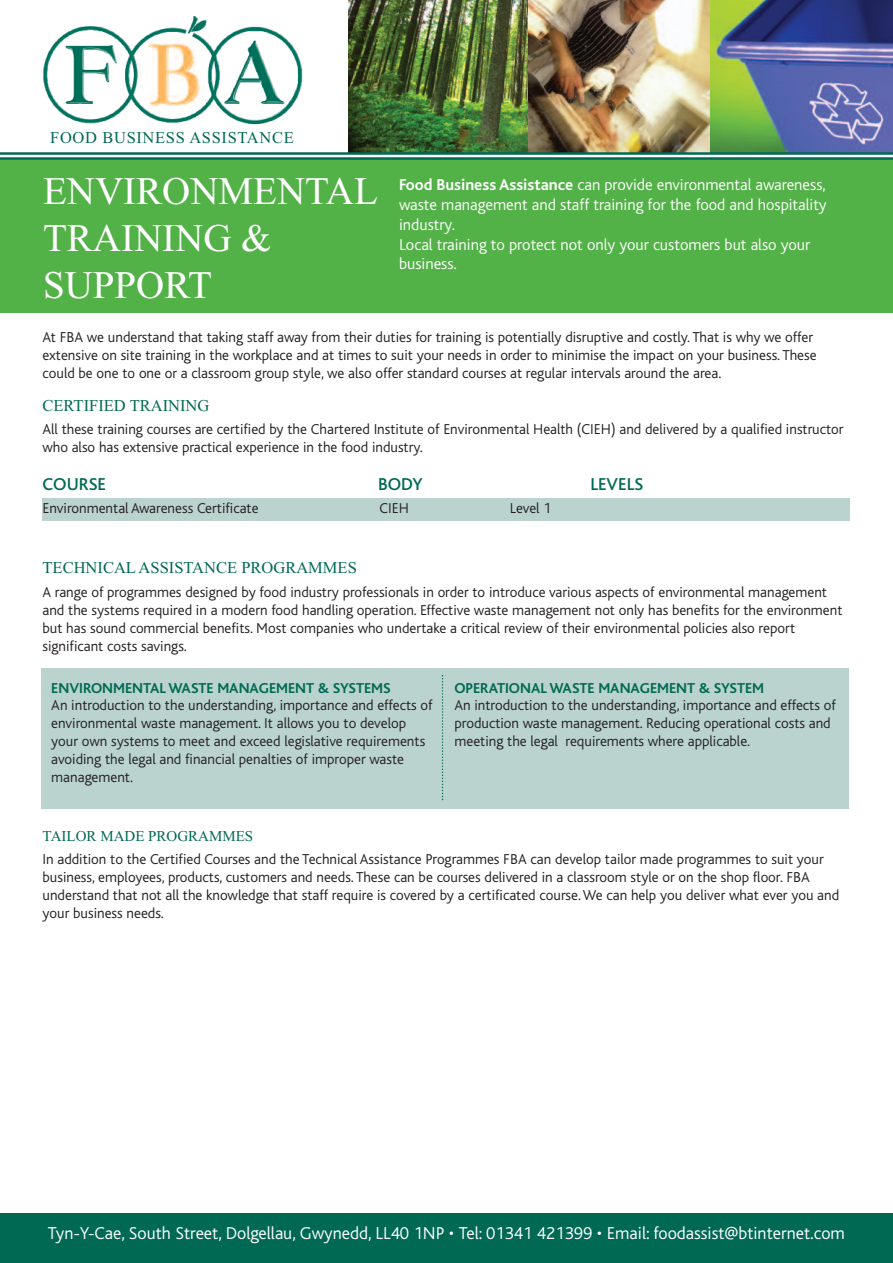
<style>
.page{position:relative;width:893px;height:1263px;background:#fff}
.page>*{position:absolute;margin:0;border:0;box-sizing:border-box;transform-origin:0 0}
.t1{font:39px/46.8px "Times New Roman";color:#fff}
.t2{font:300 18px "Bliss";color:#fff}
.t3{font:500 18px "Bliss";color:#006954}
.t4{font:300 16.5px/19.8px "Bliss";color:#fff}
.t5{font:16.5px "Times New Roman";color:#006954}
.t6{font:16.5px "Times New Roman";letter-spacing:.04em;color:#006954}
.t7{font:300 15px/18px "Bliss";color:#231f20}
.t8{font:700 15px "Bliss";color:#006954}
.t9{font:15px "Times New Roman";color:#006954}
.s1{font-weight:700}
</style>
<div class="page">
<img style="left:348px;top:0;width:180px;height:152px">
<img style="left:709px;top:0;width:184px;height:152px">
<div style="left:0;top:159px;width:893px;height:154px;background:#53b247"></div>
<div style="left:0;top:1214px;width:893px;height:49px;background:#006954"></div>
<img style="left:528px;top:0;width:181px;height:152px">
<hr style="left:0;top:157px;width:893px;height:3px;background:#006954">
<hr style="left:0;top:152px;width:893px;height:3px;background:#006954">
<div style="left:41px;top:669px;width:808px;height:140px;background:#bad3ce"></div>
<svg style="left:442px;top:675px;width:1px;height:125px"></svg>
<div style="left:43px;top:498px;width:807px;height:23px;background:#bad3ce"></div>
<img style="left:43px;top:16px;width:260px;height:109px">
<img style="left:52px;top:33px;width:73px;height:83px;border-radius:50%">
<img style="left:137px;top:36px;width:72px;height:78px">
<img style="left:213px;top:33px;width:83px;height:86px">
<p class="t6" style="left:50px;top:128px;width:245px">FOOD BUSINESS ASSISTANCE</p>
<h1 class="t1" style="left:43px;top:167px;width:336px">ENVIRONMENTAL<br>TRAINING &amp;<br>SUPPORT</h1>
<p class="t4" style="left:399px;top:177px;width:429px"><span class="s1">Food Business Assistance</span> can provide environmental awareness, waste management and staff training for the food and hospitality industry.<br>Local training to protect not only your customers but also your business.</p>
<p class="t7" style="left:43px;top:329px;width:776px">At FBA we understand that taking staff away from their duties for training is potentially disruptive and costly. That is why we offer extensive on site training in the workplace and at times to suit your needs in order to minimise the impact on your business. These could be one to one or a classroom group style, we also offer standard courses at regular intervals around the area.</p>
<p class="t5" style="left:43px;top:396px;width:168px">CERTIFIED TRAINING</p>
<p class="t7" style="left:43px;top:421px;width:802px">All these training courses are certified by the Chartered Institute of Environmental Health (CIEH) and delivered by a qualified instructor who also has extensive practical experience in the food industry.</p>
<p class="t3" style="left:43px;top:478px;width:65px">COURSE</p>
<p class="t3" style="left:378px;top:478px;width:46px">BODY</p>
<p class="t3" style="left:590px;top:478px;width:54px">LEVELS</p>
<p class="t7" style="left:43px;top:500px;width:218px">Environmental Awareness Certificate</p>
<p class="t7" style="left:379px;top:500px;width:31px">CIEH</p>
<p class="t7" style="left:510px;top:500px;width:43px">Level 1</p>
<p class="t5" style="left:43px;top:557px;width:316px">TECHNICAL ASSISTANCE PROGRAMMES</p>
<p class="t7" style="left:43px;top:584px;width:801px">A range of programmes designed by food industry professionals in order to introduce various aspects of environmental management and the systems required in a modern food handling operation. Effective waste management not only has benefits for the environment but has sound commercial benefits. Most companies who undertake a critical review of their environmental policies also report significant costs savings.</p>
<p class="t8" style="left:51px;top:683px;width:341px">ENVIRONMENTAL WASTE MANAGEMENT &amp; SYSTEMS</p>
<p class="t7" style="left:51px;top:698px;width:383px">An introduction to the understanding, importance and effects of environmental waste management. It allows you to develop your own systems to meet and exceed legislative requirements avoiding the legal and financial penalties of improper waste management.</p>
<p class="t8" style="left:454px;top:683px;width:311px">OPERATIONAL WASTE MANAGEMENT &amp; SYSTEM</p>
<p class="t7" style="left:454px;top:698px;width:383px">An introduction to the understanding, importance and effects of production waste management. Reducing operational costs and meeting the legal requirements where applicable.</p>
<p class="t9" style="left:43px;top:827px;width:212px">TAILOR MADE PROGRAMMES</p>
<p class="t7" style="left:43px;top:852px;width:798px">In addition to the Certified Courses and the Technical Assistance Programmes FBA can develop tailor made programmes to suit your business, employees, products, customers and needs. These can be courses delivered in a classroom style or on the shop floor. FBA understand that not all the knowledge that staff require is covered by a certificated course.We can help you deliver what ever you and your business needs.</p>
<p class="t2" style="left:48px;top:1227px;width:798px">Tyn-Y-Cae, South Street, Dolgellau, Gwynedd, LL40 1NP • Tel: 01341 421399 • Email: foodassist@btinternet.com</p>
</div>
